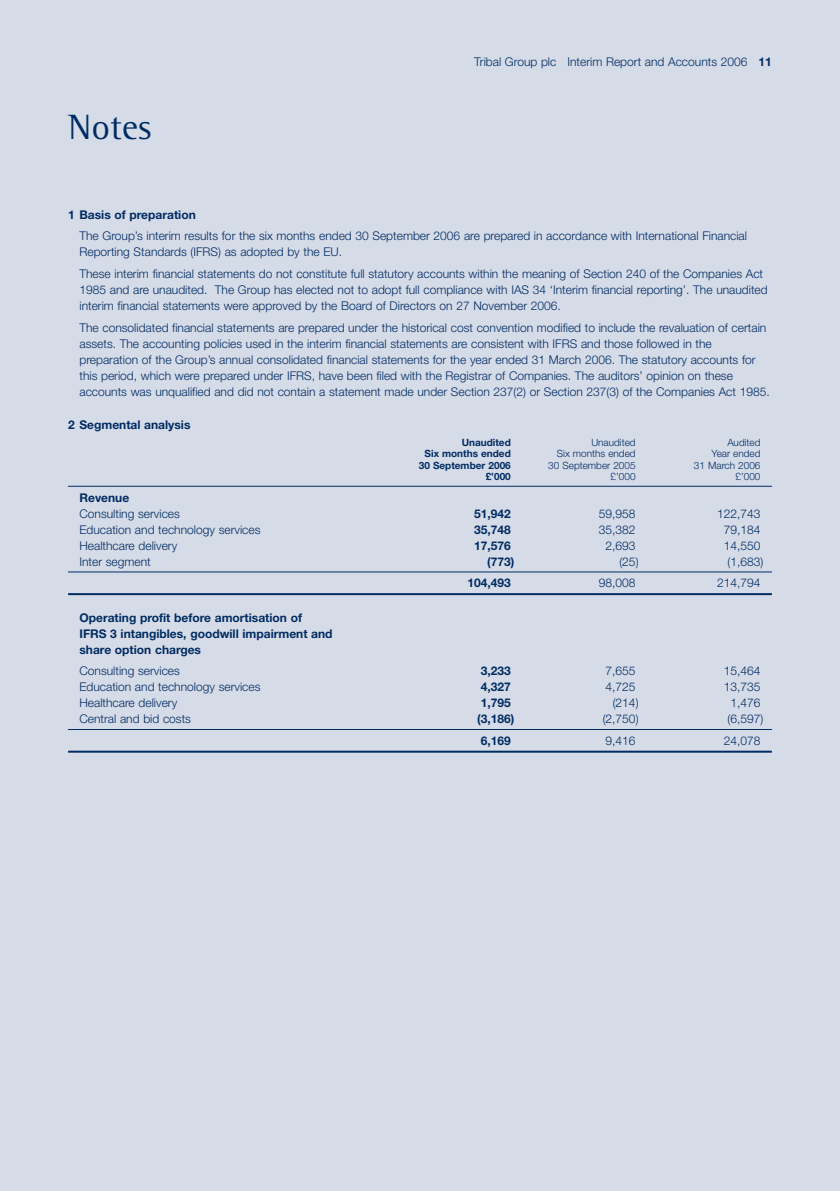
<style>
.page{position:relative;width:840px;height:1191px;background:#fff}
.page>*{position:absolute;margin:0;border:0;box-sizing:border-box;transform-origin:0 0}
.t1{font:36px "Rotis Semi Serif";color:#002c62}
.t2{font:300 12px/16px "Helvetica Neue";color:#002c62}
.t3{font:700 12px/16px "Helvetica Neue";color:#002c62}
.t4{font:300 10px "Helvetica Neue";color:#002c62}
.t5{font:700 10px "Helvetica Neue";color:#002c62}
.s1{font-weight:700}
</style>
<div class="page">
<div style="left:0;top:0;width:839px;height:1191px;background:#d6dbe8"></div>
<hr style="left:68px;top:486px;width:703px;height:1px;background:#002c62">
<hr style="left:68px;top:571px;width:703px;height:1px;background:#002c62">
<hr style="left:68px;top:593px;width:703px;height:2px;background:#002c62">
<hr style="left:68px;top:729px;width:703px;height:1px;background:#002c62">
<hr style="left:68px;top:750px;width:703px;height:2px;background:#002c62">
<h1 class="t1" style="left:68px;top:114px;width:85px">Notes</h1>
<p class="t2" style="left:474px;top:53px;width:299px">Tribal Group plc Interim Report and Accounts 2006 <span class="s1">11</span></p>
<p class="t3" style="left:68px;top:207px;width:129px">1 Basis of preparation</p>
<p class="t2" style="left:79px;top:228px;width:668px">The Group’s interim results for the six months ended 30 September 2006 are prepared in accordance with International Financial<br>Reporting Standards (IFRS) as adopted by the EU.</p>
<p class="t2" style="left:79px;top:265px;width:689px">These interim financial statements do not constitute full statutory accounts within the meaning of Section 240 of the Companies Act<br>1985 and are unaudited. The Group has elected not to adopt full compliance with IAS 34 ‘Interim financial reporting’. The unaudited interim financial statements were approved by the Board of Directors on 27 November 2006.</p>
<p class="t2" style="left:79px;top:319px;width:691px">The consolidated financial statements are prepared under the historical cost convention modified to include the revaluation of certain assets. The accounting policies used in the interim financial statements are consistent with IFRS and those followed in the preparation of the Group’s annual consolidated financial statements for the year ended 31 March 2006. The statutory accounts for this period, which were prepared under IFRS, have been filed with the Registrar of Companies. The auditors’ opinion on these accounts was unqualified and did not contain a statement made under Section 237(2) or Section 237(3) of the Companies Act 1985.</p>
<p class="t3" style="left:68px;top:417px;width:124px">2 Segmental analysis</p>
<p class="t5" style="left:461px;top:439px;width:51px">Unaudited</p>
<p class="t4" style="left:591px;top:436px;width:46px">Unaudited</p>
<p class="t4" style="left:727px;top:436px;width:35px">Audited</p>
<p class="t5" style="left:424px;top:450px;width:88px">Six months ended</p>
<p class="t4" style="left:556px;top:447px;width:80px">Six months ended</p>
<p class="t4" style="left:711px;top:447px;width:51px">Year ended</p>
<p class="t5" style="left:418px;top:461px;width:93px">30 September 2006</p>
<p class="t4" style="left:548px;top:459px;width:89px">30 September 2005</p>
<p class="t4" style="left:693px;top:459px;width:68px">31 March 2006</p>
<p class="t5" style="left:485px;top:473px;width:27px">£’000</p>
<p class="t4" style="left:610px;top:470px;width:27px">£’000</p>
<p class="t4" style="left:735px;top:470px;width:27px">£’000</p>
<p class="t3" style="left:79px;top:490px;width:51px">Revenue</p>
<p class="t2" style="left:79px;top:505px;width:102px">Consulting services</p>
<p class="t3" style="left:474px;top:506px;width:38px">51,942</p>
<p class="t2" style="left:598px;top:505px;width:38px">59,958</p>
<p class="t2" style="left:716px;top:505px;width:45px">122,743</p>
<p class="t2" style="left:79px;top:521px;width:182px">Education and technology services</p>
<p class="t3" style="left:474px;top:522px;width:38px">35,748</p>
<p class="t2" style="left:598px;top:521px;width:38px">35,382</p>
<p class="t2" style="left:723px;top:521px;width:38px">79,184</p>
<p class="t2" style="left:79px;top:537px;width:99px">Healthcare delivery</p>
<p class="t3" style="left:474px;top:538px;width:38px">17,576</p>
<p class="t2" style="left:605px;top:537px;width:32px">2,693</p>
<p class="t2" style="left:723px;top:537px;width:38px">14,550</p>
<p class="t2" style="left:79px;top:553px;width:73px">Inter segment</p>
<p class="t3" style="left:487px;top:554px;width:29px">(773)</p>
<p class="t2" style="left:619px;top:553px;width:21px">(25)</p>
<p class="t2" style="left:727px;top:553px;width:37px">(1,683)</p>
<p class="t3" style="left:467px;top:576px;width:45px">104,493</p>
<p class="t2" style="left:598px;top:575px;width:38px">98,008</p>
<p class="t2" style="left:716px;top:575px;width:45px">214,794</p>
<p class="t3" style="left:79px;top:610px;width:254px">Operating profit before amortisation of<br>IFRS 3 intangibles, goodwill impairment and share option charges</p>
<p class="t2" style="left:79px;top:663px;width:102px">Consulting services</p>
<p class="t3" style="left:480px;top:664px;width:32px">3,233</p>
<p class="t2" style="left:605px;top:663px;width:32px">7,655</p>
<p class="t2" style="left:723px;top:663px;width:38px">15,464</p>
<p class="t2" style="left:79px;top:679px;width:182px">Education and technology services</p>
<p class="t3" style="left:480px;top:680px;width:32px">4,327</p>
<p class="t2" style="left:605px;top:679px;width:32px">4,725</p>
<p class="t2" style="left:723px;top:679px;width:38px">13,735</p>
<p class="t2" style="left:79px;top:695px;width:99px">Healthcare delivery</p>
<p class="t3" style="left:480px;top:696px;width:32px">1,795</p>
<p class="t2" style="left:612px;top:695px;width:27px">(214)</p>
<p class="t2" style="left:730px;top:695px;width:32px">1,476</p>
<p class="t2" style="left:79px;top:711px;width:113px">Central and bid costs</p>
<p class="t3" style="left:477px;top:712px;width:39px">(3,186)</p>
<p class="t2" style="left:602px;top:711px;width:37px">(2,750)</p>
<p class="t2" style="left:727px;top:711px;width:37px">(6,597)</p>
<p class="t3" style="left:480px;top:734px;width:32px">6,169</p>
<p class="t2" style="left:605px;top:732px;width:32px">9,416</p>
<p class="t2" style="left:723px;top:732px;width:38px">24,078</p>
</div>
